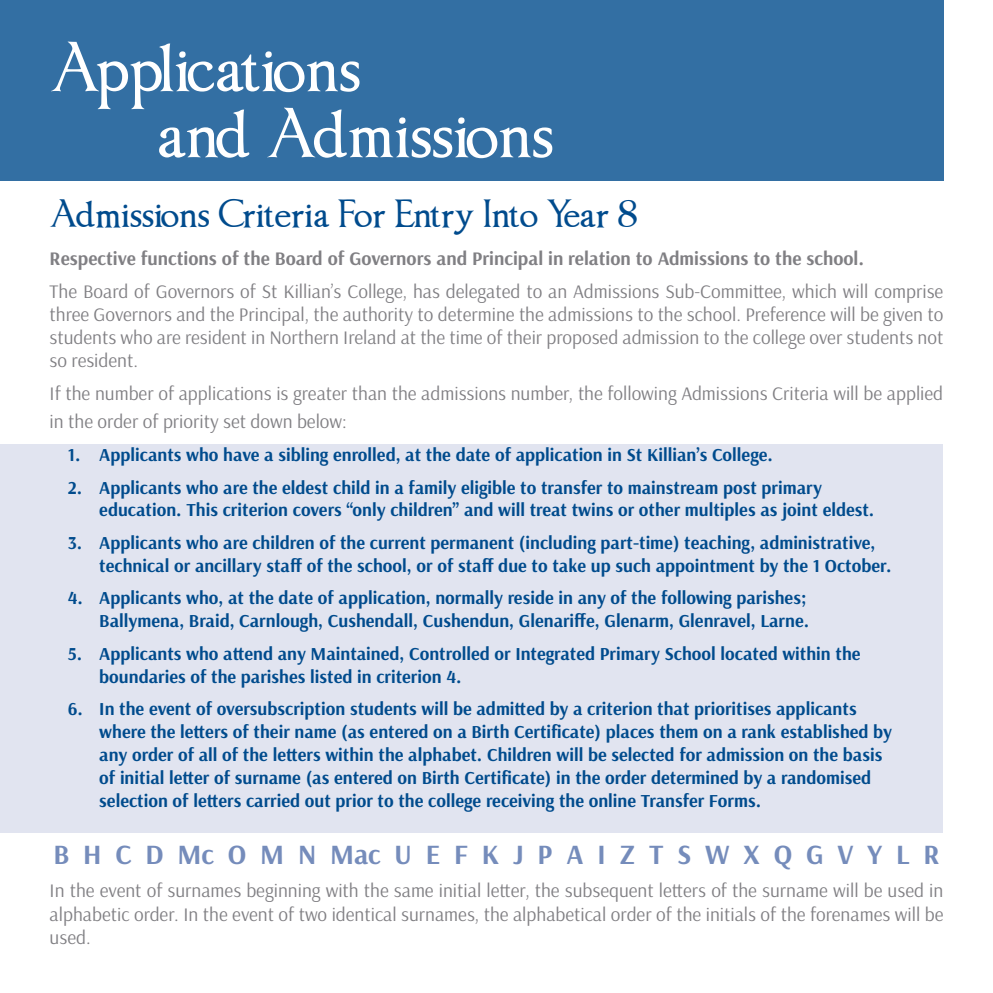
<style>
.page{position:relative;width:993px;height:993px;background:#fff}
.page>*{position:absolute;margin:0;border:0;box-sizing:border-box;transform-origin:0 0}
.t1{font:59.68px/66px "Imperator";color:#fff}
.t2{font:33.25px "Imperator";color:#004b8d}
.t3{font:700 28px "Arsenal";color:#758cbb}
.t4{font:19.25px/23.1px "Arsenal";color:#807f83;text-align:justify}
.t5{font:700 19.25px "Arsenal";color:#807f83}
.t6{font:700 18.38px/22.8px "Arsenal";color:#004b8d}
</style>
<div class="page">
<hr style="left:992px;top:244px;width:1px;height:330px;background:#004b8d">
<div style="left:0;top:444px;width:943px;height:388px;background:#e1e4f0"></div>
<div style="left:0;top:0;width:943px;height:181px;background:#336fa3"></div>
<h1 class="t1" style="left:157px;top:42px;width:398px;text-indent:-107px">Applications<br>and Admissions</h1>
<h2 class="t2" style="left:50px;top:198px;width:589px">Admissions Criteria For Entry Into Year 8</h2>
<p class="t5" style="left:50px;top:246px;width:815px">Respective functions of the Board of Governors and Principal in relation to Admissions to the school.</p>
<p class="t4" style="left:50px;top:280px;width:894px">The Board of Governors of St Killian’s College, has delegated to an Admissions Sub-Committee, which will comprise three Governors and the Principal, the authority to determine the admissions to the school. Preference will be given to students who are resident in Northern Ireland at the time of their proposed admission to the college over students not so resident.</p>
<p class="t4" style="left:50px;top:379px;width:894px;line-height:28px">If the number of applications is greater than the admissions number, the following Admissions Criteria will be applied in the order of priority set down below:</p>
<p class="t6" style="left:68px;top:443px;width:706px">1. Applicants who have a sibling enrolled, at the date of application in St Killian’s College.</p>
<p class="t6" style="left:99px;top:476px;width:776px;text-indent:-31px">2. Applicants who are the eldest child in a family eligible to transfer to mainstream post primary education. This criterion covers “only children” and will treat twins or other multiples as joint eldest.</p>
<p class="t6" style="left:99px;top:532px;width:793px;text-indent:-31px">3. Applicants who are children of the current permanent (including part-time) teaching, administrative, technical or ancillary staff of the school, or of staff due to take up such appointment by the 1 October.</p>
<p class="t6" style="left:68px;top:587px;width:742px;text-align:right">4. Applicants who, at the date of application, normally reside in any of the following parishes;<br>Ballymena, Braid, Carnlough, Cushendall, Cushendun, Glenariffe, Glenarm, Glenravel, Larne.</p>
<p class="t6" style="left:99px;top:642px;width:762px;text-indent:-31px">5. Applicants who attend any Maintained, Controlled or Integrated Primary School located within the boundaries of the parishes listed in criterion 4.</p>
<p class="t6" style="left:99px;top:698px;width:793px;text-indent:-31px">6. In the event of oversubscription students will be admitted by a criterion that prioritises applicants where the letters of their name (as entered on a Birth Certificate) places them on a rank established by any order of all of the letters within the alphabet. Children will be selected for admission on the basis of initial letter of surname (as entered on Birth Certificate) in the order determined by a randomised selection of letters carried out prior to the college receiving the online Transfer Forms.</p>
<h3 class="t3" style="left:53px;top:837px;width:887px">B H C D Mc O M N Mac U E F K J P A I Z T S W X Q G V Y L R</h3>
<p class="t4" style="left:50px;top:879px;width:895px">In the event of surnames beginning with the same initial letter, the subsequent letters of the surname will be used in alphabetic order. In the event of two identical surnames, the alphabetical order of the initials of the forenames will be used.</p>
</div>
